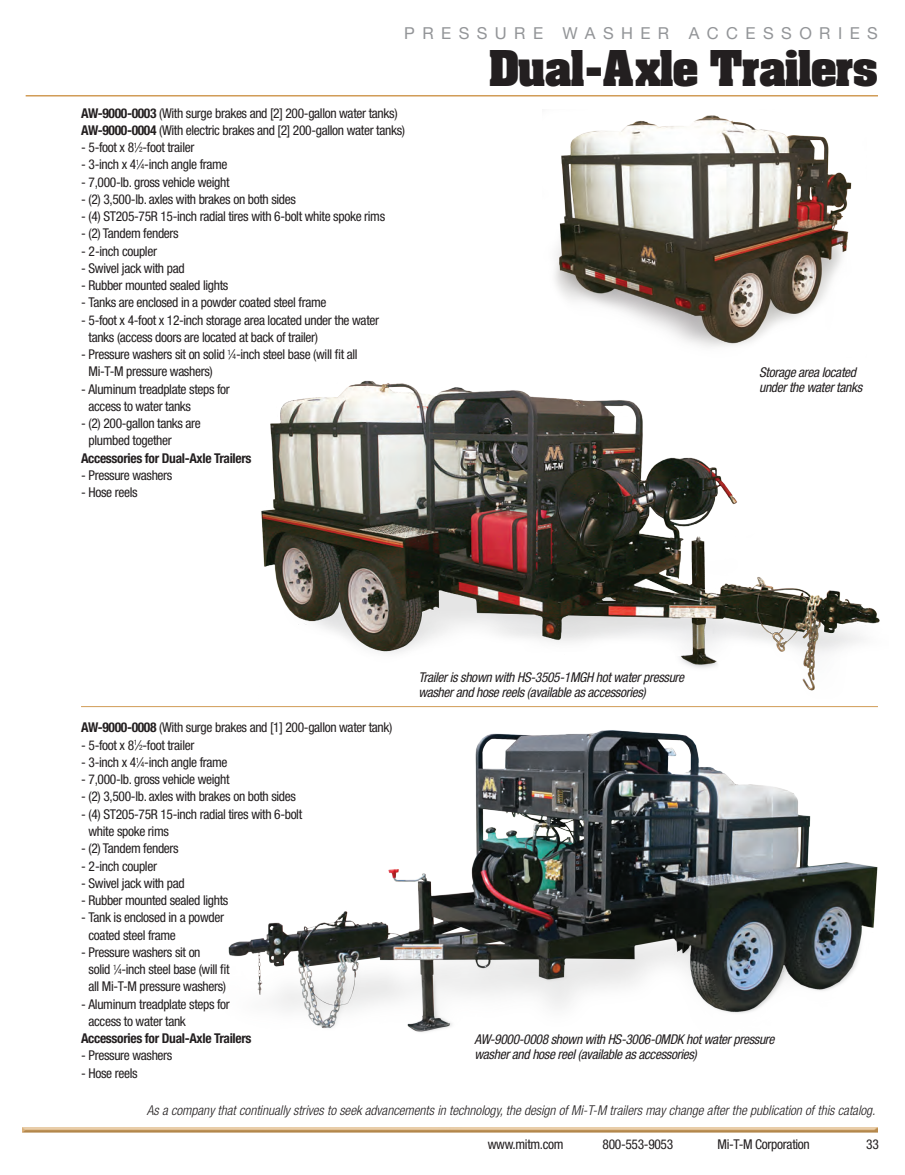
<style>
.page{position:relative;width:905px;height:1175px;background:#fff}
.page>*{position:absolute;margin:0;border:0;box-sizing:border-box;transform-origin:0 0}
.t1{font:700 42px "Aachen LT";letter-spacing:-.03em;color:#231f20}
.t2{font:16.5px "Helvetica Neue";letter-spacing:.45em;color:#939598}
.t3{font:condensed 13.5px/17.2px "Helvetica Neue";letter-spacing:-.025em;color:#231f20}
.t4{font:italic condensed 13.5px/15px "Helvetica Neue";letter-spacing:-.025em;color:#231f20}
.t5{font:italic 300 condensed 13.5px "Helvetica Neue";color:#231f20}
.t6{font:700 condensed 13.5px "Helvetica Neue";letter-spacing:-.025em;color:#231f20}
.s1{font-weight:700}
.s2{font-size:7.35px}
</style>
<div class="page">
<hr style="left:26px;top:95px;width:852px;height:1px;background:#d19c57">
<img style="left:261px;top:380px;width:619px;height:311px">
<img style="left:555px;top:115px;width:297px;height:232px">
<img style="left:228px;top:730px;width:650px;height:302px">
<hr style="left:81px;top:706px;width:797px;height:1px;background:#d19c57">
<img style="left:22px;top:1127px;width:855px;height:6px">
<p class="t2" style="left:404px;top:24px;width:475px">PRESSURE WASHER ACCESSORIES</p>
<p class="t1" style="left:488px;top:38px;width:391px">Dual-Axle Trailers</p>
<p class="t3" style="left:81px;top:104px;width:318px"><span class="s1">AW-9000-0003</span> (With surge brakes and [2] 200-gallon water tanks)</p>
<p class="t3" style="left:81px;top:121px;width:325px"><span class="s1">AW-9000-0004</span> (With electric brakes and [2] 200-gallon water tanks)</p>
<p class="t3" style="left:81px;top:139px;width:115px">- 5-foot x 8<sup>1</sup>⁄<span class="s2">2</span>-foot trailer</p>
<p class="t3" style="left:81px;top:156px;width:148px">- 3-inch x 4<sup>1</sup>⁄<span class="s2">4</span>-inch angle frame</p>
<p class="t3" style="left:81px;top:173px;width:150px">- 7,000-lb. gross vehicle weight</p>
<p class="t3" style="left:81px;top:190px;width:216px">- (2) 3,500-lb. axles with brakes on both sides</p>
<p class="t3" style="left:81px;top:208px;width:306px">- (4) ST205-75R 15-inch radial tires with 6-bolt white spoke rims</p>
<p class="t3" style="left:81px;top:225px;width:99px">- (2) Tandem fenders</p>
<p class="t3" style="left:81px;top:242px;width:77px">- 2-inch coupler</p>
<p class="t3" style="left:81px;top:259px;width:105px">- Swivel jack with pad</p>
<p class="t3" style="left:81px;top:277px;width:149px">- Rubber mounted sealed lights</p>
<p class="t3" style="left:81px;top:294px;width:247px">- Tanks are enclosed in a powder coated steel frame</p>
<p class="t3" style="left:89px;top:311px;width:292px;text-indent:-8px">- 5-foot x 4-foot x 12-inch storage area located under the water tanks (access doors are located at back of trailer)</p>
<p class="t3" style="left:81px;top:346px;width:278px">- Pressure washers sit on solid <sup>1</sup>⁄<span class="s2">4</span>-inch steel base (will fit all</p>
<p class="t3" style="left:89px;top:363px;width:126px">Mi-T-M pressure washers)</p>
<p class="t3" style="left:81px;top:380px;width:150px">- Aluminum treadplate steps for</p>
<p class="t3" style="left:89px;top:397px;width:104px">access to water tanks</p>
<p class="t3" style="left:81px;top:415px;width:121px">- (2) 200-gallon tanks are</p>
<p class="t3" style="left:89px;top:432px;width:85px">plumbed together</p>
<p class="t6" style="left:81px;top:450px;width:172px">Accessories for Dual-Axle Trailers</p>
<p class="t3" style="left:81px;top:466px;width:93px">- Pressure washers</p>
<p class="t3" style="left:81px;top:484px;width:58px">- Hose reels</p>
<p class="t4" style="left:759px;top:364px;width:105px">Storage area located under the water tanks</p>
<p class="t3" style="left:81px;top:719px;width:313px"><span class="s1">AW-9000-0008</span> (With surge brakes and [1] 200-gallon water tank)</p>
<p class="t3" style="left:81px;top:736px;width:115px">- 5-foot x 8<sup>1</sup>⁄<span class="s2">2</span>-foot trailer</p>
<p class="t3" style="left:81px;top:753px;width:148px">- 3-inch x 4<sup>1</sup>⁄<span class="s2">4</span>-inch angle frame</p>
<p class="t3" style="left:81px;top:770px;width:150px">- 7,000-lb. gross vehicle weight</p>
<p class="t3" style="left:81px;top:788px;width:216px">- (2) 3,500-lb. axles with brakes on both sides</p>
<p class="t3" style="left:81px;top:805px;width:223px">- (4) ST205-75R 15-inch radial tires with 6-bolt</p>
<p class="t3" style="left:89px;top:822px;width:82px">white spoke rims</p>
<p class="t3" style="left:81px;top:839px;width:99px">- (2) Tandem fenders</p>
<p class="t3" style="left:81px;top:857px;width:77px">- 2-inch coupler</p>
<p class="t3" style="left:81px;top:874px;width:105px">- Swivel jack with pad</p>
<p class="t3" style="left:81px;top:891px;width:149px">- Rubber mounted sealed lights</p>
<p class="t3" style="left:81px;top:908px;width:144px">- Tank is enclosed in a powder</p>
<p class="t3" style="left:89px;top:926px;width:89px">coated steel frame</p>
<p class="t3" style="left:81px;top:943px;width:121px">- Pressure washers sit on</p>
<p class="t3" style="left:89px;top:960px;width:142px">solid <sup>1</sup>⁄<span class="s2">4</span>-inch steel base (will fit</p>
<p class="t3" style="left:89px;top:977px;width:139px">all Mi-T-M pressure washers)</p>
<p class="t3" style="left:81px;top:995px;width:150px">- Aluminum treadplate steps for</p>
<p class="t3" style="left:89px;top:1012px;width:99px">access to water tank</p>
<p class="t6" style="left:81px;top:1030px;width:172px">Accessories for Dual-Axle Trailers</p>
<p class="t3" style="left:81px;top:1046px;width:93px">- Pressure washers</p>
<p class="t3" style="left:81px;top:1064px;width:58px">- Hose reels</p>
<p class="t4" style="left:418px;top:669px;width:267px">Trailer is shown with HS-3505-1MGH hot water pressure washer and hose reels (available as accessories)</p>
<p class="t4" style="left:474px;top:1031px;width:301px">AW-9000-0008 shown with HS-3006-0MDK hot water pressure washer and hose reel (available as accessories)</p>
<p class="t5" style="left:147px;top:1102px;width:730px">As a company that continually strives to seek advancements in technology, the design of Mi-T-M trailers may change after the publication of this catalog.</p>
<p class="t3" style="left:488px;top:1135px;width:77px">www.mitm.com</p>
<p class="t3" style="left:602px;top:1135px;width:72px">800-553-9053</p>
<p class="t3" style="left:717px;top:1135px;width:94px">Mi-T-M Corporation</p>
<p class="t3" style="left:866px;top:1135px;width:14px">33</p>
</div>
